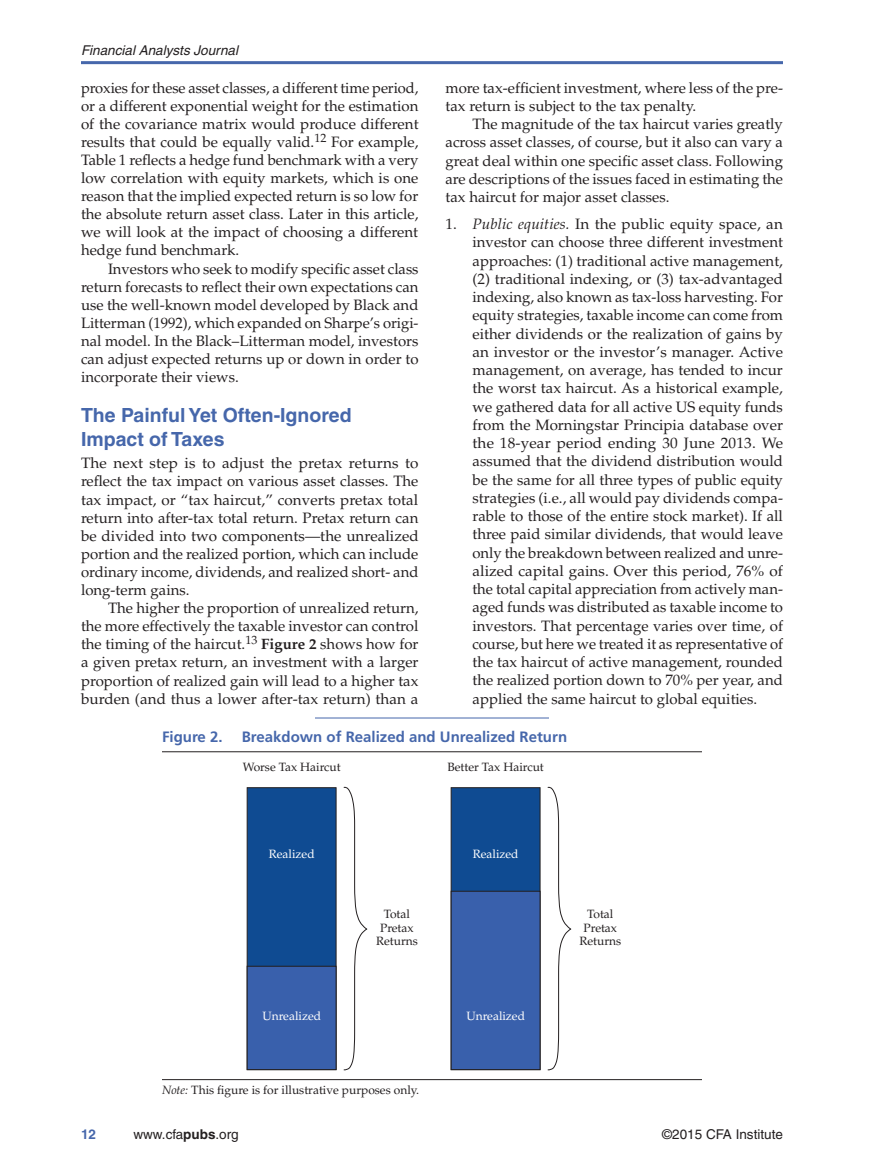
<style>
.page{position:relative;width:891px;height:1175px;background:#fff}
.page>*{position:absolute;margin:0;border:0;box-sizing:border-box;transform-origin:0 0}
.t1{font:700 19.5px/23.5px "Helvetica";color:#4667ab}
.t2{font:15px/18.3px "Palatino";color:#231f20;text-align:justify}
.t3{font:700 15px "Frutiger";color:#4667ab}
.t4{font:13.5px "Helvetica";color:#231f20}
.t5{font:italic 13.5px "Helvetica";color:#231f20}
.t6{font:700 13.5px "Helvetica";color:#4667ab}
.t7{font:12px/13.5px "Palatino";color:#231f20;text-align:center}
.t8{font:12px "Palatino";color:#fff}
.s1{font-weight:700}
.s2{font-style:italic}
</style>
<div class="page">
<hr style="left:81px;top:61px;width:702px;height:3px;background:#4667ab">
<hr style="left:315px;top:717px;width:234px;height:1px;background:#4667ab">
<hr style="left:162px;top:751px;width:540px;height:1px;background:#231f20">
<hr style="left:162px;top:1079px;width:540px;height:1px;background:#231f20">
<div style="left:247px;top:787px;width:89px;height:283px;background:#0f4b92;border:1px solid #231f20"></div>
<div style="left:247px;top:965px;width:89px;height:105px;background:#3960ac;border:1px solid #231f20"></div>
<svg style="left:343px;top:786px;width:25px;height:284px"></svg>
<div style="left:451px;top:787px;width:89px;height:283px;background:#0f4b92;border:1px solid #231f20"></div>
<div style="left:451px;top:890px;width:89px;height:180px;background:#3960ac;border:1px solid #231f20"></div>
<svg style="left:547px;top:786px;width:25px;height:284px"></svg>
<p class="t5" style="left:81px;top:42px;width:159px">Financial Analysts Journal</p>
<p class="t2" style="left:81px;top:79px;width:339px">proxies for these asset classes, a different time period, or a different exponential weight for the estimation of the covariance matrix would produce different results that could be equally valid.<sup>12</sup> For example, Table 1 reflects a hedge fund benchmark with a very low correlation with equity markets, which is one reason that the implied expected return is so low for the absolute return asset class. Later in this article, we will look at the impact of choosing a different hedge fund benchmark.</p>
<p class="t2" style="left:81px;top:260px;width:339px;text-indent:27px">Investors who seek to modify specific asset class return forecasts to reflect their own expectations can use the well-known model developed by Black and Litterman (1992), which expanded on Sharpe’s origi&shy;nal model. In the Black–Litterman model, investors can adjust expected returns up or down in order to incorporate their views.</p>
<h1 class="t1" style="left:81px;top:403px;width:272px">The Painful Yet Often-Ignored<br>Impact of Taxes</h1>
<p class="t2" style="left:81px;top:454px;width:339px">The next step is to adjust the pretax returns to reflect the tax impact on various asset classes. The tax impact, or “tax haircut,” converts pretax total return into after-tax total return. Pretax return can be divided into two components—the unrealized portion and the realized portion, which can include ordinary income, dividends, and realized short- and long-term gains.</p>
<p class="t2" style="left:81px;top:599px;width:339px;text-indent:27px">The higher the proportion of unrealized return, the more effectively the taxable investor can control the timing of the haircut.<sup>13</sup> <span class="s1">Figure 2</span> shows how for a given pretax return, an investment with a larger proportion of realized gain will lead to a higher tax burden (and thus a lower after-tax return) than a</p>
<p class="t2" style="left:446px;top:79px;width:339px">more tax-efficient investment, where less of the pre&shy;tax return is subject to the tax penalty.</p>
<p class="t2" style="left:446px;top:115px;width:339px;text-indent:27px">The magnitude of the tax haircut varies greatly across asset classes, of course, but it also can vary a great deal within one specific asset class. Following are descriptions of the issues faced in estimating the tax haircut for major asset classes.</p>
<p class="t2" style="left:472px;top:215px;width:312px;text-indent:-27px">1. <span class="s2">Public equities.</span> In the public equity space, an investor can choose three different investment approaches: (1) traditional active management, (2) traditional indexing, or (3) tax-advantaged indexing, also known as tax-loss harvesting. For equity strategies, taxable income can come from either dividends or the realization of gains by an investor or the investor’s manager. Active management, on average, has tended to incur the worst tax haircut. As a historical example, we gathered data for all active US equity funds from the Morningstar Principia database over the 18-year period ending 30 June 2013. We assumed that the dividend distribution would be the same for all three types of public equity strategies (i.e., all would pay dividends compa&shy;rable to those of the entire stock market). If all three paid similar dividends, that would leave only the breakdown between realized and unre&shy;alized capital gains. Over this period, 76% of the total capital appreciation from actively man&shy;aged funds was distributed as taxable income to investors. That percentage varies over time, of course, but here we treated it as representative of the tax haircut of active management, rounded the realized portion down to 70% per year, and applied the same haircut to global equities.</p>
<p class="t3" style="left:162px;top:728px;width:62px">Figure 2.</p>
<p class="t3" style="left:242px;top:728px;width:327px">Breakdown of Realized and Unrealized Return</p>
<p class="t7" style="left:243px;top:760px;width:99px">Worse Tax Haircut</p>
<p class="t7" style="left:448px;top:760px;width:98px">Better Tax Haircut</p>
<p class="t8" style="left:269px;top:846px;width:47px">Realized</p>
<p class="t8" style="left:262px;top:1009px;width:60px">Unrealized</p>
<p class="t8" style="left:473px;top:846px;width:47px">Realized</p>
<p class="t7" style="left:376px;top:907px;width:43px">Total<br>Pretax<br>Returns</p>
<p class="t7" style="left:579px;top:907px;width:43px">Total<br>Pretax<br>Returns</p>
<p class="t8" style="left:466px;top:1009px;width:60px">Unrealized</p>
<p class="t7" style="left:162px;top:1083px;width:259px"><span class="s2">Note:</span> This figure is for illustrative purposes only.</p>
<p class="t6" style="left:81px;top:1126px;width:17px">12</p>
<p class="t4" style="left:134px;top:1126px;width:107px">www.cfa<span class="s1">pubs</span>.org</p>
<p class="t4" style="left:662px;top:1126px;width:122px">©2015 CFA Institute</p>
</div>
